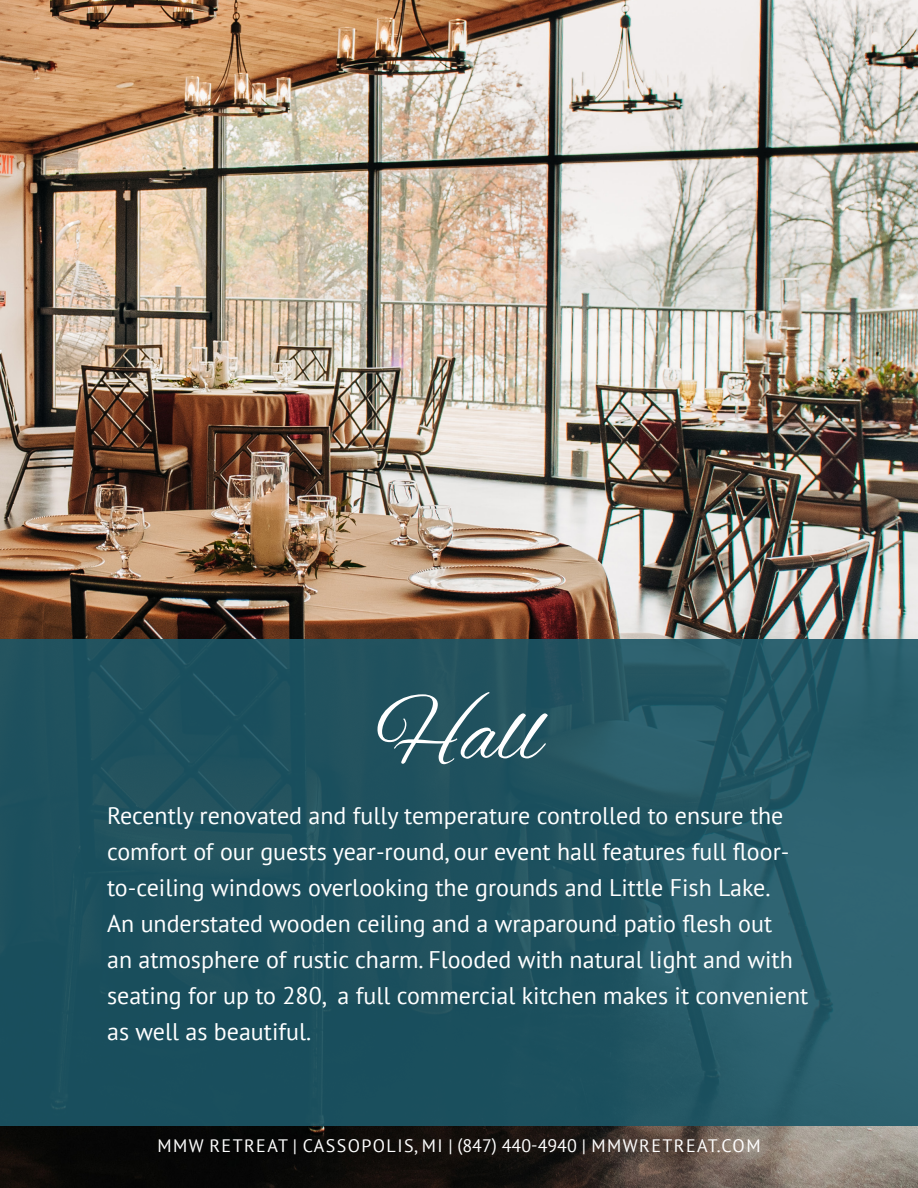
<style>
.page{position:relative;width:918px;height:1188px;background:#fff}
.page>*{position:absolute;margin:0;border:0;box-sizing:border-box;transform-origin:0 0}
.t1{font:90px "Alex Brush";color:#fff}
.Paragraph_Style_1{font:24px/36px "PT Sans";color:#fff}
.t2{font:18px "PT Sans";letter-spacing:.08em;color:#fff}
</style>
<div class="page">
<img style="left:0;top:0;width:918px;height:1188px">
<div style="left:0;top:639px;width:918px;height:486px;background:linear-gradient(to right,#184b58,#2a5e6c)"></div>
<p class="t1" style="left:376px;top:684px;width:168px">Hall</p>
<p class="Paragraph_Style_1" style="left:107px;top:797px;width:703px">Recently renovated and fully temperature controlled to ensure the comfort of our guests year-round, our event hall features full floor&shy;to-ceiling windows overlooking the grounds and Little Fish Lake.<br>An understated wooden ceiling and a wraparound patio flesh out<br>an atmosphere of rustic charm. Flooded with natural light and with seating for up to 280, a full commercial kitchen makes it convenient as well as beautiful.</p>
<p class="t2" style="left:157px;top:1134px;width:605px">MMW RETREAT | CASSOPOLIS, MI | (847) 440-4940 | MMWRETREAT.COM</p>
</div>
